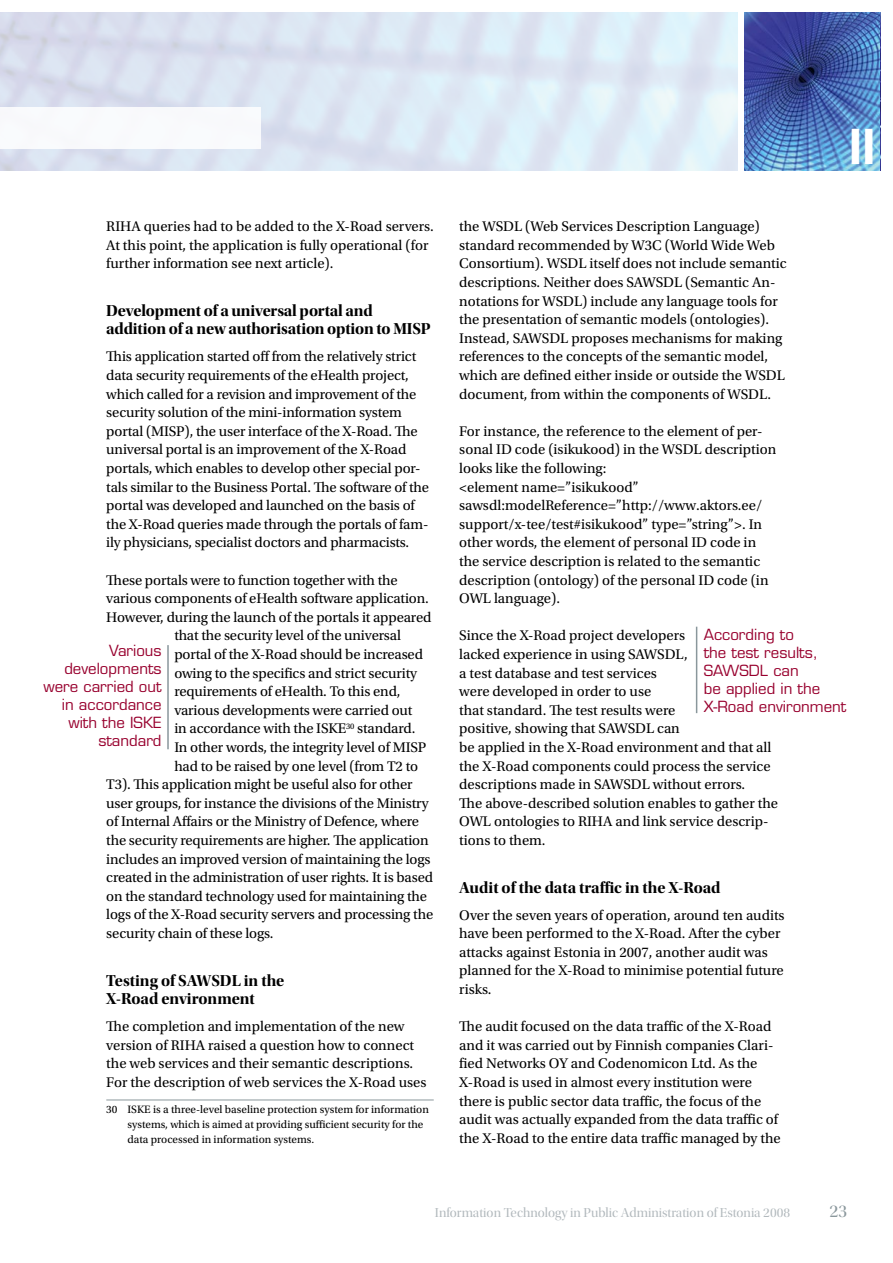
<style>
.page{position:relative;width:893px;height:1263px;background:#fff}
.page>*{position:absolute;margin:0;border:0;box-sizing:border-box;transform-origin:0 0}
.t1{font:700 condensed 48.6px "Avant Garde";color:#fff}
.t2{font:18px "Utopia Std Disp";color:#8a979c}
.t3{font:16.5px/18.6px "Utopia Std Bold Disp";letter-spacing:-.01em;color:#000}
.t4{font:15px/18px "Eurostile";color:#98002e}
.t5{font:14.7px/18.6px "Utopia Std";color:#000}
.t6{font:13.5px "Utopia Std Disp";color:#b2b9bd}
.t7{font:11.25px/15px "Utopia Std";color:#000}
</style>
<div class="page">
<img style="left:745px;top:12px;width:135px;height:158px">
<svg style="left:0;top:12px;width:738px;height:159px;background:#dbe5f2"></svg>
<div style="left:0;top:108px;width:261px;height:41px;background:#fff"></div>
<hr style="left:106px;top:1099px;width:328px;height:1px;background:#8a979c">
<hr style="left:167px;top:645px;width:2px;height:104px;background:#8a979c">
<hr style="left:696px;top:627px;width:1px;height:86px;background:#8a979c">
<p class="t5" style="left:106px;top:217px;width:329px">RIHA queries had to be added to the X-Road servers.<br>At this point, the application is fully operational (for further information see next article).</p>
<p class="t3" style="left:106px;top:301px;width:326px">Development of a universal portal and addition of a new authorisation option to MISP</p>
<p class="t5" style="left:106px;top:348px;width:324px">This application started off from the relatively strict data security requirements of the eHealth project, which called for a revision and improvement of the security solution of the mini-information system portal (MISP), the user interface of the X-Road. The universal portal is an improvement of the X-Road portals, which enables to develop other special por&shy;tals similar to the Business Portal. The software of the portal was developed and launched on the basis of the X-Road queries made through the portals of fam&shy;ily physicians, specialist doctors and pharmacists.</p>
<p class="t5" style="left:106px;top:571px;width:293px">These portals were to function together with the</p>
<p class="t5" style="left:106px;top:589px;width:324px">various components of eHealth software application.</p>
<p class="t5" style="left:106px;top:608px;width:327px">However, during the launch of the portals it appeared</p>
<p class="t5" style="left:174px;top:627px;width:228px">that the security level of the universal</p>
<p class="t5" style="left:174px;top:645px;width:250px">portal of the X-Road should be increased</p>
<p class="t5" style="left:174px;top:664px;width:244px">owing to the specifics and strict security</p>
<p class="t5" style="left:174px;top:682px;width:228px">requirements of eHealth. To this end,</p>
<p class="t5" style="left:174px;top:701px;width:240px">various developments were carried out</p>
<p class="t5" style="left:174px;top:720px;width:243px">in accordance with the ISKE<sup>30</sup> standard.</p>
<p class="t5" style="left:174px;top:738px;width:253px">In other words, the integrity level of MISP</p>
<p class="t5" style="left:174px;top:757px;width:245px">had to be raised by one level (from T2 to</p>
<p class="t5" style="left:106px;top:775px;width:308px">T3). This application might be useful also for other</p>
<p class="t5" style="left:106px;top:794px;width:324px">user groups, for instance the divisions of the Ministry</p>
<p class="t5" style="left:106px;top:813px;width:314px">of Internal Affairs or the Ministry of Defence, where</p>
<p class="t5" style="left:106px;top:831px;width:324px">the security requirements are higher. The application</p>
<p class="t5" style="left:106px;top:850px;width:326px">includes an improved version of maintaining the logs</p>
<p class="t5" style="left:106px;top:868px;width:328px">created in the administration of user rights. It is based</p>
<p class="t5" style="left:106px;top:887px;width:322px">on the standard technology used for maintaining the</p>
<p class="t5" style="left:106px;top:906px;width:328px">logs of the X-Road security servers and processing the</p>
<p class="t5" style="left:106px;top:924px;width:169px">security chain of these logs.</p>
<p class="t3" style="left:106px;top:971px;width:180px">Testing of SAWSDL in the<br>X-Road environment</p>
<p class="t5" style="left:106px;top:1017px;width:322px">The completion and implementation of the new version of RIHA raised a question how to connect the web services and their semantic descriptions.<br>For the description of web services the X-Road uses</p>
<p class="t7" style="left:128px;top:1102px;width:303px;text-indent:-21px">30 ISKE is a three-level baseline protection system for information systems, which is aimed at providing sufficient security for the data processed in information systems.</p>
<p class="t4" style="left:43px;top:641px;width:120px;text-align:right">Various developments were carried out in accordance with the ISKE standard</p>
<h1 class="t1" style="left:849px;top:115px;width:29px">II</h1>
<p class="t5" style="left:459px;top:217px;width:329px">the WSDL (Web Services Description Language) standard recommended by W3C (World Wide Web Consortium). WSDL itself does not include semantic descriptions. Neither does SAWSDL (Semantic An&shy;notations for WSDL) include any language tools for the presentation of semantic models (ontologies).<br>Instead, SAWSDL proposes mechanisms for making references to the concepts of the semantic model, which are defined either inside or outside the WSDL document, from within the components of WSDL.</p>
<p class="t5" style="left:459px;top:422px;width:319px">For instance, the reference to the element of per&shy;sonal ID code (isikukood) in the WSDL description looks like the following:<br>&lt;element name=”isikukood” sawsdl:modelReference=”http://www.aktors.ee/ support/x-tee/test#isikukood” type=”string”&gt;. In other words, the element of personal ID code in the service description is related to the semantic description (ontology) of the personal ID code (in OWL language).</p>
<p class="t5" style="left:459px;top:627px;width:320px">Since the X-Road project developers<br>lacked experience in using SAWSDL,<br>a test database and test services<br>were developed in order to use<br>that standard. The test results were<br>positive, showing that SAWSDL can<br>be applied in the X-Road environment and that all the X-Road components could process the service descriptions made in SAWSDL without errors.<br>The above-described solution enables to gather the OWL ontologies to RIHA and link service descrip&shy;tions to them.</p>
<p class="t3" style="left:459px;top:878px;width:263px">Audit of the data traffic in the X-Road</p>
<p class="t5" style="left:459px;top:906px;width:327px">Over the seven years of operation, around ten audits have been performed to the X-Road. After the cyber attacks against Estonia in 2007, another audit was planned for the X-Road to minimise potential future risks.</p>
<p class="t5" style="left:459px;top:1017px;width:323px">The audit focused on the data traffic of the X-Road and it was carried out by Finnish companies Clari&shy;fied Networks OY and Codenomicon Ltd. As the X-Road is used in almost every institution were there is public sector data traffic, the focus of the audit was actually expanded from the data traffic of the X-Road to the entire data traffic managed by the</p>
<p class="t4" style="left:704px;top:626px;width:144px">According to<br>the test results,<br>SAWSDL can<br>be applied in the<br>X-Road environment</p>
<p class="t6" style="left:435px;top:1205px;width:357px">Information Technology in Public Administration of Estonia 2008</p>
<p class="t2" style="left:829px;top:1202px;width:19px">23</p>
</div>
